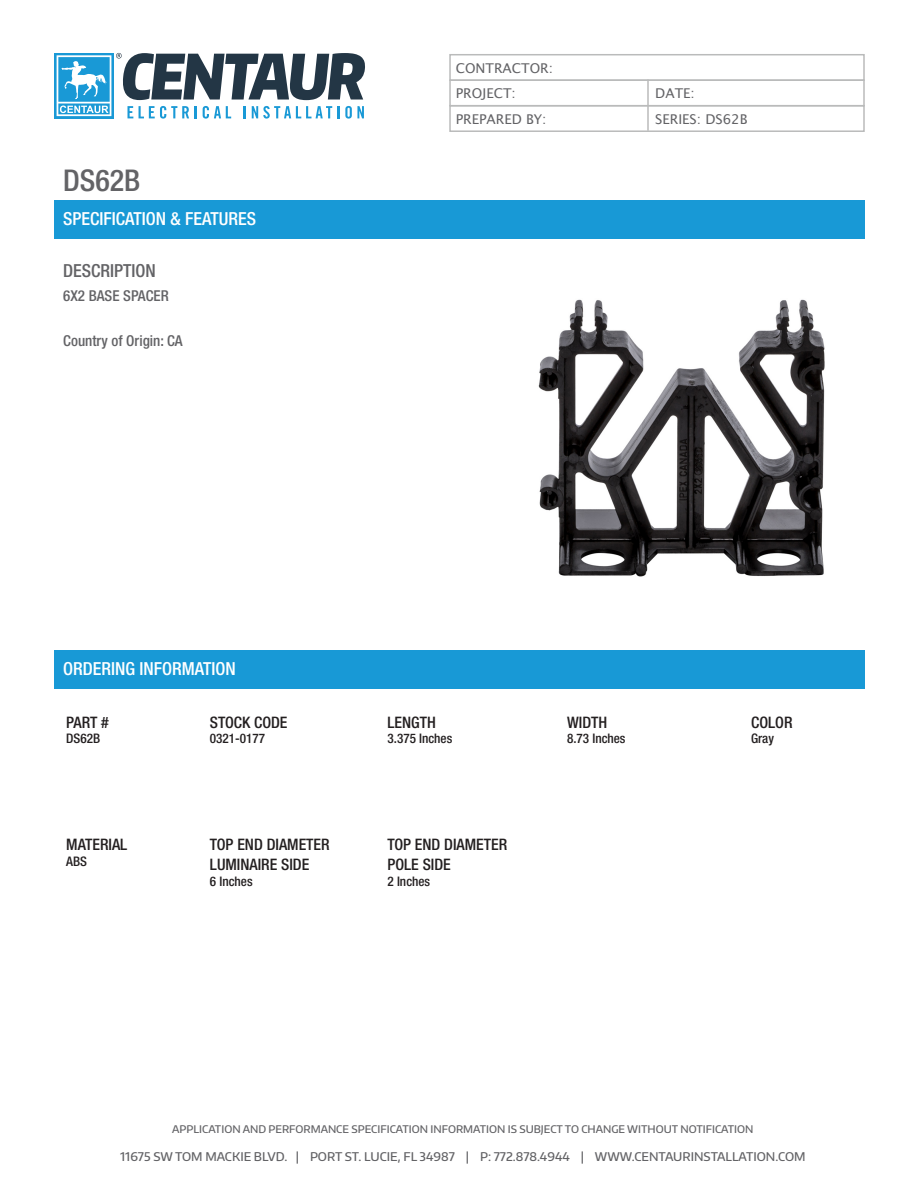
<style>
.page{position:relative;width:918px;height:1188px;background:#fff}
.page>*{position:absolute;margin:0;border:0;box-sizing:border-box;transform-origin:0 0}
.t1{font:500 condensed 30px "Helvetica Neue";color:#636366}
.t2{font:500 condensed 18px "Helvetica Neue";color:#fff}
.t3{font:500 condensed 18px "Helvetica Neue";color:#636366}
.t4{font:500 condensed 15.9px/19.5px "Helvetica Neue";color:#231f20}
.t5{font:500 condensed 15px "Helvetica Neue";color:#636366}
.t6{font:13.5px "Lucida Grande";color:#636366}
.t7{font:500 condensed 13.2px "Helvetica Neue";color:#231f20}
.t8{font:500 12px "Encode Sans Normal";color:#636366}
.t9{font:500 10.5px "Encode Sans Normal";color:#636366}
</style>
<div class="page">
<svg style="left:54px;top:53px;width:3px;height:65px"></svg>
<svg style="left:57px;top:53px;width:308px;height:65px"></svg>
<div style="left:449px;top:54px;width:416px;height:27px;border:2px solid #babbbb"></div>
<div style="left:449px;top:79px;width:416px;height:27px;border:2px solid #babbbb"></div>
<hr style="left:647px;top:80px;width:2px;height:25px;background:#babbbb">
<div style="left:449px;top:105px;width:416px;height:27px;border:2px solid #babbbb"></div>
<hr style="left:647px;top:106px;width:2px;height:24px;background:#babbbb">
<div style="left:54px;top:200px;width:811px;height:39px;background:#1899d6"></div>
<div style="left:54px;top:650px;width:811px;height:39px;background:#1899d6"></div>
<img style="left:538px;top:299px;width:287px;height:278px">
<p class="t1" style="left:63px;top:163px;width:79px">DS62B</p>
<p class="t2" style="left:63px;top:208px;width:195px">SPECIFICATION &amp; FEATURES</p>
<p class="t3" style="left:63px;top:260px;width:94px">DESCRIPTION</p>
<p class="t5" style="left:63px;top:286px;width:107px">6X2 BASE SPACER</p>
<p class="t5" style="left:63px;top:331px;width:121px">Country of Origin: CA</p>
<p class="t6" style="left:456px;top:60px;width:99px">CONTRACTOR:</p>
<p class="t6" style="left:456px;top:86px;width:62px">PROJECT:</p>
<p class="t6" style="left:655px;top:86px;width:41px">DATE:</p>
<p class="t6" style="left:456px;top:111px;width:92px">PREPARED BY:</p>
<p class="t6" style="left:655px;top:111px;width:94px">SERIES: DS62B</p>
<p class="t2" style="left:63px;top:658px;width:174px">ORDERING INFORMATION</p>
<p class="t4" style="left:66px;top:712px;width:44px">PART #</p>
<p class="t7" style="left:66px;top:731px;width:35px">DS62B</p>
<p class="t4" style="left:210px;top:712px;width:79px">STOCK CODE</p>
<p class="t7" style="left:210px;top:731px;width:57px">0321-0177</p>
<p class="t4" style="left:388px;top:712px;width:50px">LENGTH</p>
<p class="t7" style="left:388px;top:731px;width:66px">3.375 Inches</p>
<p class="t4" style="left:567px;top:712px;width:42px">WIDTH</p>
<p class="t7" style="left:567px;top:731px;width:60px">8.73 Inches</p>
<p class="t4" style="left:751px;top:712px;width:43px">COLOR</p>
<p class="t7" style="left:751px;top:731px;width:24px">Gray</p>
<p class="t4" style="left:66px;top:835px;width:63px">MATERIAL</p>
<p class="t7" style="left:66px;top:854px;width:22px">ABS</p>
<p class="t4" style="left:210px;top:835px;width:121px">TOP END DIAMETER<br>LUMINAIRE SIDE</p>
<p class="t7" style="left:210px;top:873px;width:44px">6 Inches</p>
<p class="t4" style="left:388px;top:835px;width:121px">TOP END DIAMETER<br>POLE SIDE</p>
<p class="t7" style="left:388px;top:873px;width:44px">2 Inches</p>
<p class="t9" style="left:172px;top:1122px;width:583px">APPLICATION AND PERFORMANCE SPECIFICATION INFORMATION IS SUBJECT TO CHANGE WITHOUT NOTIFICATION</p>
<p class="t8" style="left:120px;top:1149px;width:687px">11675 SW TOM MACKIE BLVD. | PORT ST. LUCIE, FL 34987 | P: 772.878.4944 | WWW.CENTAURINSTALLATION.COM</p>
</div>
